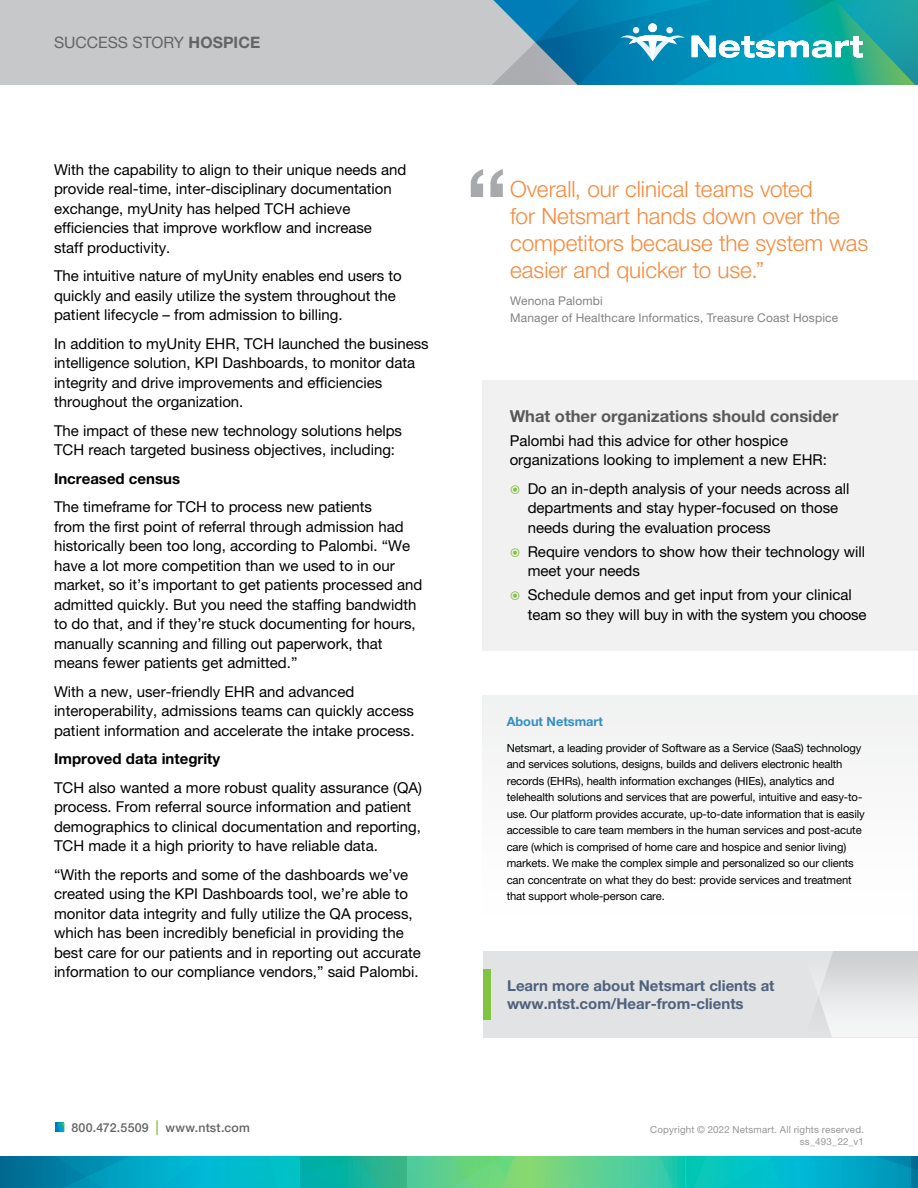
<style>
.page{position:relative;width:918px;height:1188px;background:#fff}
.page>*{position:absolute;margin:0;border:0;box-sizing:border-box;transform-origin:0 0}
.t1{font:500 99px "Helvetica Neue LT Pro";color:#a7a9ac}
.t2{font:300 22.5px/27px "Helvetica Neue LT Pro";letter-spacing:-.005em;color:#f68a3c}
.t3{font:700 16.5px "Helvetica Neue LT Pro";color:#58595b}
.t4{font:15.75px "Helvetica Neue LT Pro";color:#636466}
.t5{font:15px/19.5px "Helvetica Neue LT Pro";color:#000}
.t6{font:700 15px/18px "Helvetica Neue LT Pro";color:#4f617c}
.t7{font:700 15px "Helvetica Neue LT Pro";color:#000}
.t8{font:700 12.75px "Helvetica Neue LT Pro";color:#348fc1}
.t9{font:500 12.3px "Helvetica Neue LT Pro";letter-spacing:.02em;color:#636466}
.t10{font:12px/16.5px "Helvetica Neue LT Pro";letter-spacing:.015em;color:#808285}
.t11{font:11.25px/16.5px "Helvetica Neue LT Pro";letter-spacing:-.01em;color:#000}
.t12{font:9.75px "Helvetica Neue LT Pro";letter-spacing:.02em;color:#939598}
.s1{font-weight:700}
.s2{font-size:14.85px;color:#82c341}
</style>
<div class="page">
<div style="left:0;top:0;width:918px;height:85px;background:#c7c8ca"></div>
<div style="left:483px;top:695px;width:435px;height:256px;background:#f9fafa"></div>
<svg style="left:0;top:1157px;width:918px;height:31px;background:#1fb5ac"></svg>
<div style="left:483px;top:951px;width:435px;height:86px;background:#e2e3e4"></div>
<svg style="left:817px;top:951px;width:101px;height:86px"></svg>
<div style="left:483px;top:970px;width:8px;height:50px;background:#82c341"></div>
<svg style="left:56px;top:1122px;width:8px;height:10px"></svg>
<div style="left:483px;top:380px;width:435px;height:271px;background:#f1f1f2"></div>
<svg style="left:692px;top:0;width:226px;height:85px;background:#25a9b4"></svg>
<svg style="left:492px;top:0;width:193px;height:85px;background:#3390b4"></svg>
<div style="left:666px;top:27px;width:7px;height:6px;background:#e7f4f8;border-radius:50%"></div>
<p class="t4" style="left:54px;top:33px;width:208px">SUCCESS STORY <span class="s1">HOSPICE</span></p>
<p class="t5" style="left:54px;top:159px;width:354px">With the capability to align to their unique needs and provide real-time, inter-disciplinary documentation exchange, myUnity has helped TCH achieve efficiencies that improve workflow and increase<br>staff productivity.</p>
<p class="t5" style="left:54px;top:266px;width:349px">The intuitive nature of myUnity enables end users to quickly and easily utilize the system throughout the patient lifecycle – from admission to billing.</p>
<p class="t5" style="left:54px;top:333px;width:376px">In addition to myUnity EHR, TCH launched the business intelligence solution, KPI Dashboards, to monitor data integrity and drive improvements and efficiencies throughout the organization.</p>
<p class="t5" style="left:54px;top:420px;width:350px">The impact of these new technology solutions helps<br>TCH reach targeted business objectives, including:</p>
<p class="t7" style="left:54px;top:469px;width:128px">Increased census</p>
<p class="t5" style="left:54px;top:497px;width:370px">The timeframe for TCH to process new patients<br>from the first point of referral through admission had historically been too long, according to Palombi. “We have a lot more competition than we used to in our market, so it’s important to get patients processed and admitted quickly. But you need the staffing bandwidth to do that, and if they’re stuck documenting for hours, manually scanning and filling out paperwork, that means fewer patients get admitted.”</p>
<p class="t5" style="left:54px;top:681px;width:362px">With a new, user-friendly EHR and advanced interoperability, admissions teams can quickly access patient information and accelerate the intake process.</p>
<p class="t7" style="left:54px;top:749px;width:168px">Improved data integrity</p>
<p class="t5" style="left:54px;top:777px;width:370px">TCH also wanted a more robust quality assurance (QA) process. From referral source information and patient demographics to clinical documentation and reporting, TCH made it a high priority to have reliable data.</p>
<p class="t5" style="left:54px;top:864px;width:369px">“With the reports and some of the dashboards we’ve created using the KPI Dashboards tool, we’re able to monitor data integrity and fully utilize the QA process, which has been incredibly beneficial in providing the best care for our patients and in reporting out accurate information to our compliance vendors,” said Palombi.</p>
<h1 class="t1" style="left:465px;top:146px;width:45px">“</h1>
<h2 class="t2" style="left:510px;top:175px;width:360px">Overall, our clinical teams voted<br>for Netsmart hands down over the competitors because the system was easier and quicker to use.”</h2>
<p class="t10" style="left:510px;top:292px;width:330px">Wenona Palombi<br>Manager of Healthcare Informatics, Treasure Coast Hospice</p>
<p class="t3" style="left:510px;top:405px;width:330px">What other organizations should consider</p>
<p class="t5" style="left:510px;top:430px;width:319px">Palombi had this advice for other hospice organizations looking to implement a new EHR:</p>
<p class="t5" style="left:528px;top:478px;width:323px">Do an in-depth analysis of your needs across all departments and stay hyper-focused on those needs during the evaluation process</p>
<p class="t5" style="left:528px;top:541px;width:339px">Require vendors to show how their technology will meet your needs</p>
<p class="t5" style="left:528px;top:585px;width:340px">Schedule demos and get input from your clinical team so they will buy in with the system you choose</p>
<p class="t8" style="left:507px;top:714px;width:98px">About Netsmart</p>
<p class="t11" style="left:507px;top:739px;width:360px">Netsmart, a leading provider of Software as a Service (SaaS) technology and services solutions, designs, builds and delivers electronic health records (EHRs), health information exchanges (HIEs), analytics and telehealth solutions and services that are powerful, intuitive and easy-to&shy;use. Our platform provides accurate, up-to-date information that is easily accessible to care team members in the human services and post-acute care (which is comprised of home care and hospice and senior living) markets. We make the complex simple and personalized so our clients can concentrate on what they do best: provide services and treatment that support whole-person care.</p>
<p class="t6" style="left:507px;top:977px;width:269px">Learn more about Netsmart clients at www.ntst.com/Hear-from-clients</p>
<p class="t9" style="left:71px;top:1120px;width:180px">800.472.5509 <span class="s2">|</span> www.ntst.com</p>
<p class="t12" style="left:650px;top:1124px;width:215px">Copyright © 2022 Netsmart. All rights reserved.</p>
<p class="t12" style="left:800px;top:1136px;width:66px">ss_493_22_v1</p>
</div>
